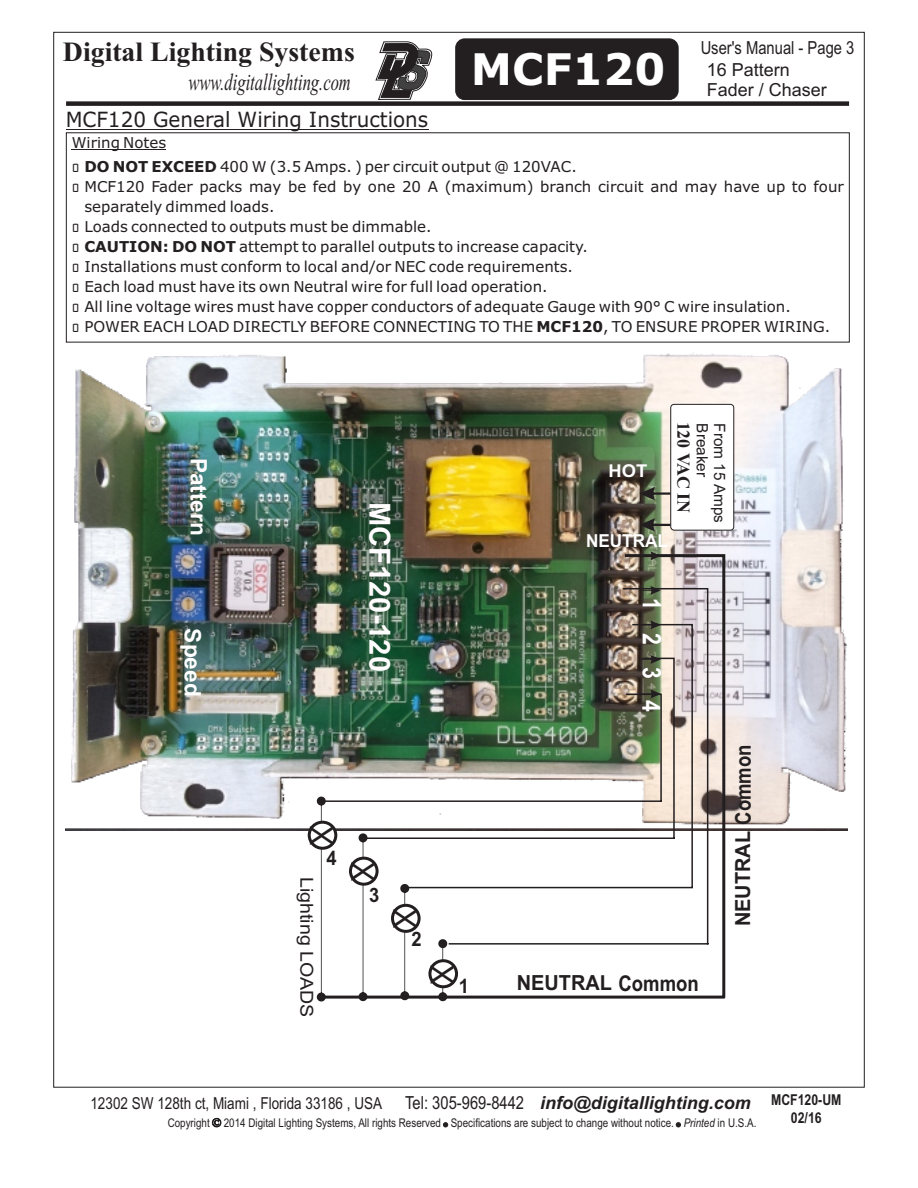
<style>
.page{position:relative;width:918px;height:1188px;background:#fff}
.page>*{position:absolute;margin:0;border:0;box-sizing:border-box;transform-origin:0 0}
.t1{font:700 43.65px "Verdana";color:#fff}
.t2{font:31.35px "Verdana";color:#231f20}
.t3{font:700 29.1px "Arial";color:#fffcfd}
.t4{font:700 27.75px "Times New Roman";color:#231f20}
.t5{font:700 25.95px "Arial Narrow";color:#fff}
.t6{font:italic 24px "Times New Roman";color:#231f20;scale:.69 1}
.t7{font:700 22.65px "Arial";color:#fffcfd}
.t8{font:700 22.65px "Arial";color:#fff}
.t9{font:21px "Verdana";color:#231f20;scale:.95 1}
.t10{font:700 20.85px "Arial Narrow";color:#231f20;scale:1.17 1}
.t11{font:700 19.95px "Arial Narrow";color:#231f20;scale:1.13 1}
.t12{font:700 18.3px "Times New Roman";color:#231f20}
.t13{font:18px "Arial Narrow";color:#231f20}
.t14{font:italic 700 18px "Arial";color:#231f20}
.t15{font:18px/20.1px "Arial";color:#231f20}
.t16{font:17.85px "Arial";color:#231f20;scale:1.1 1}
.t17{font:700 17.85px "Arial Narrow";color:#fff;scale:1.17 1}
.t18{font:700 17.7px "Arial Narrow";color:#fff;scale:1.27 1}
.t19{font:16.5px "Arial Narrow";color:#231f20}
.t20{font:15.6px/17.5px "Arial";color:#231f20}
.t21{font:15px/24.6px "Verdana";color:#231f20}
.t22{font:700 15px/17.1px "Arial Narrow";color:#231f20;text-align:center}
.t23{font:12px "Arial Narrow";color:#231f20}
.s1{font-family:"Aatrix OCRA";font-size:12.75px}
.s2{font-weight:700}
.s3{font-size:21.75px}
.s4{font-style:italic}
</style>
<div class="page">
<img style="left:66px;top:352px;width:782px;height:479px">
<svg style="left:639px;top:487px;width:32px;height:13px"></svg>
<svg style="left:639px;top:518px;width:32px;height:14px"></svg>
<svg style="left:639px;top:551px;width:22px;height:2px"></svg>
<img style="left:315px;top:553px;width:413px;height:446px">
<img style="left:447px;top:587px;width:263px;height:359px">
<img style="left:404px;top:623px;width:291px;height:266px">
<img style="left:363px;top:657px;width:313px;height:183px">
<svg style="left:308px;top:821px;width:29px;height:29px"></svg>
<img style="left:317px;top:689px;width:346px;height:313px">
<div style="left:671px;top:404px;width:63px;height:126px;background:#fff;border:1px solid #231f20;border-radius:3px"></div>
<div style="left:66px;top:101px;width:783px;height:5px;background:#231f20"></div>
<hr style="left:72px;top:149px;width:94px;height:1px;background:#231f20">
<hr style="left:66px;top:129px;width:362px;height:1px;background:#231f20">
<div style="left:456px;top:39px;width:222px;height:61px;background:#231f20;border:1px solid #231f20;border-radius:9px"></div>
<svg style="left:376px;top:42px;width:57px;height:57px"></svg>
<svg style="left:212px;top:1118px;width:9px;height:9px"></svg>
<svg style="left:443px;top:1122px;width:5px;height:6px"></svg>
<svg style="left:676px;top:1122px;width:5px;height:6px"></svg>
<h3 class="t4" style="left:63px;top:42px;width:293px">Digital Lighting Systems</h3>
<h3 class="t6" style="left:189px;top:73px;width:237px">www.digitallighting.com</h3>
<h3 class="t9" style="left:66px;top:111px;width:383px">MCF120 General Wiring Instructions</h3>
<h1 class="t1" style="left:471px;top:52px;width:196px">MCF120</h1>
<p class="t13" style="left:701px;top:41px;width:155px">User's Manual - Page 3</p>
<p class="t15" style="left:707px;top:61px;width:122px">16 Pattern<br>Fader / Chaser</p>
<p class="t21" style="left:72px;top:131px;width:507px">Wiring Notes<br><span class="s1">0</span> <span class="s2">DO NOT EXCEED</span> 400 W (3.5 Amps. ) per circuit output @ 120VAC.</p>
<p class="t21" style="left:72px;top:176px;width:774px"><span class="s1">0</span> MCF120 Fader packs may be fed by one 20 A (maximum) branch circuit and may have up to four</p>
<p class="t21" style="left:84px;top:196px;width:192px">separately dimmed loads.</p>
<p class="t21" style="left:72px;top:216px;width:361px"><span class="s1">0</span> Loads connected to outputs must be dimmable.</p>
<p class="t21" style="left:72px;top:236px;width:518px"><span class="s1">0</span> <span class="s2">CAUTION: DO NOT</span> attempt to parallel outputs to increase capacity.</p>
<p class="t21" style="left:72px;top:256px;width:503px"><span class="s1">0</span> Installations must conform to local and/or NEC code requirements.</p>
<p class="t21" style="left:72px;top:276px;width:477px"><span class="s1">0</span> Each load must have its own Neutral wire for full load operation.</p>
<p class="t21" style="left:72px;top:296px;width:721px"><span class="s1">0</span> All line voltage wires must have copper conductors of adequate Gauge with 90° C wire insulation.</p>
<p class="t21" style="left:72px;top:316px;width:760px"><span class="s1">0</span> POWER EACH LOAD DIRECTLY BEFORE CONNECTING TO THE <span class="s2">MCF120</span>, TO ENSURE PROPER WIRING.</p>
<h3 class="t7" style="left:207px;top:458px;width:80px;rotate:90deg">Pattern</h3>
<h3 class="t8" style="left:201px;top:628px;width:70px;rotate:90deg">Speed</h3>
<h2 class="t2" style="left:334px;top:825px;width:23px;rotate:90deg">X</h2>
<p class="t16" style="left:314px;top:877px;width:130px;rotate:90deg">Lighting LOADS</p>
<h3 class="t11" style="left:326px;top:851px;width:11px">4</h3>
<h3 class="t3" style="left:391px;top:502px;width:172px;rotate:90deg">MCF120-120</h3>
<p class="t18" style="left:608px;top:464px;width:32px">HOT</p>
<p class="t17" style="left:586px;top:534px;width:71px">NEUTRAL</p>
<p class="t12" style="left:690px;top:422px;width:93px;rotate:90deg">120 VAC IN</p>
<p class="t20" style="left:727px;top:423px;width:101px;rotate:90deg">From 15 Amps<br>Breaker</p>
<h3 class="t5" style="left:662px;top:598px;width:116px;rotate:90deg">1234</h3>
<h2 class="t2" style="left:375px;top:861px;width:23px;rotate:90deg">X</h2>
<h3 class="t11" style="left:369px;top:887px;width:11px">3</h3>
<h2 class="t2" style="left:417px;top:908px;width:23px;rotate:90deg">X</h2>
<h3 class="t11" style="left:411px;top:932px;width:11px">2</h3>
<h2 class="t2" style="left:455px;top:964px;width:23px;rotate:90deg">X</h2>
<h3 class="t11" style="left:459px;top:979px;width:11px">1</h3>
<h3 class="t10" style="left:517px;top:975px;width:157px">NEUTRAL <span class="s3">Common</span></h3>
<h3 class="t10" style="left:735px;top:926px;width:157px;rotate:-90deg">NEUTRAL <span class="s3">Common</span></h3>
<p class="t14" style="left:540px;top:1096px;width:212px">info@digitallighting.com</p>
<p class="t19" style="left:90px;top:1097px;width:293px">12302 SW 128th ct, Miami , Florida 33186 , USA</p>
<p class="t13" style="left:405px;top:1096px;width:120px">Tel: 305-969-8442</p>
<p class="t23" style="left:168px;top:1118px;width:590px">Copyright 2014 Digital Lighting Systems, All rights Reserved Specifications are subject to change without notice. <span class="s4">Printed</span> in U.S.A.</p>
<p class="t22" style="left:771px;top:1093px;width:72px">MCF120-UM<br>02/16</p>
</div>
